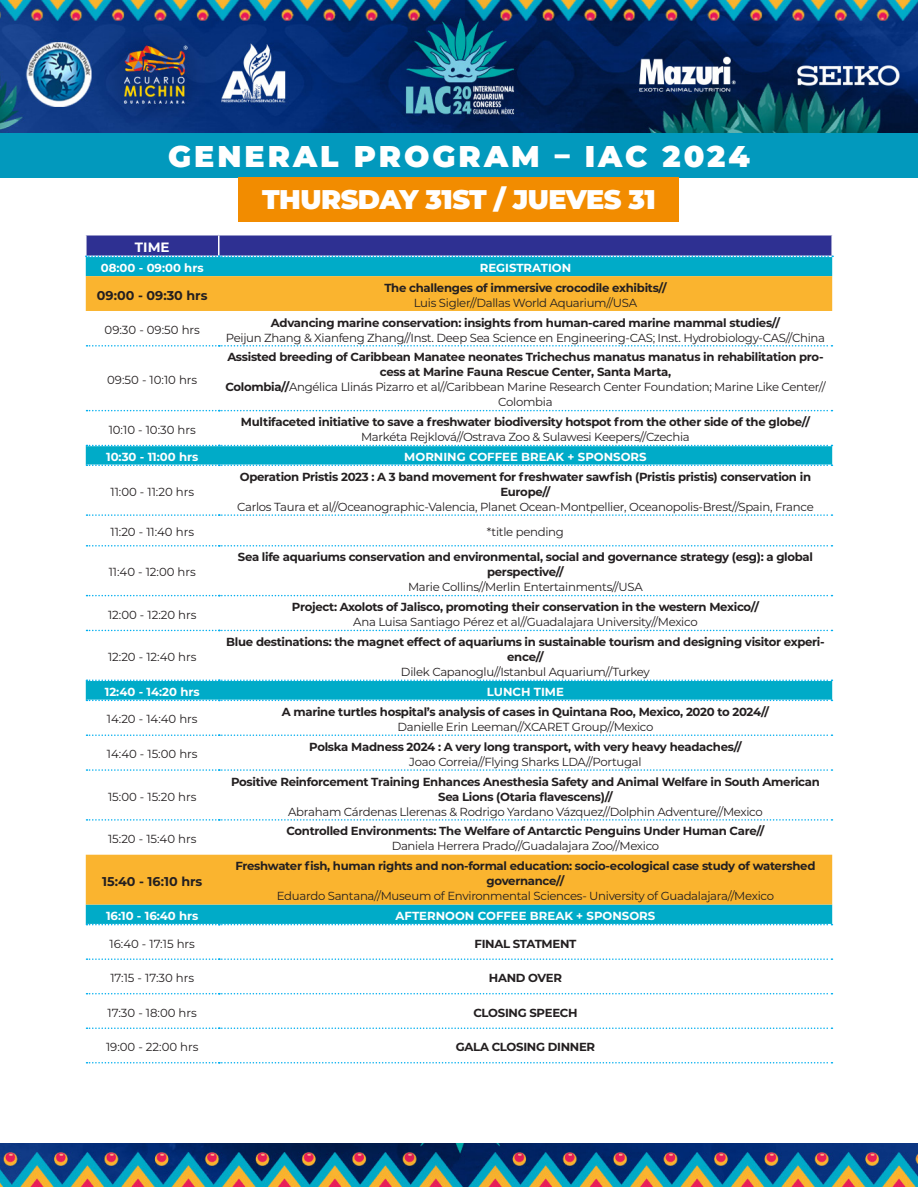
<style>
.page{position:relative;width:918px;height:1188px;background:#fff}
.page>*{position:absolute;margin:0;border:0;box-sizing:border-box;transform-origin:0 0}
.t1{font:900 30px "Montserrat";letter-spacing:.1em;color:#fff}
.t2{font:900 27px "Montserrat";letter-spacing:-.02em;color:#fff}
.t3{font:700 13.5px "Montserrat";color:#fff}
.t4{font:700 12.75px "Montserrat";color:#231f20}
.t5{font:700 11.7px/15px "Montserrat";letter-spacing:-.025em;color:#231f20;text-align:center}
.t6{font:11.7px/15px "Montserrat";letter-spacing:-.025em;color:#231f20;text-align:center}
.t7{font:11.7px "Montserrat";color:#231f20}
.t8{font:700 11.7px "Montserrat";color:#fff}
.s1{font-weight:700}
</style>
<div class="page">
<div style="left:86px;top:257px;width:746px;height:668px;background:#00abc8"></div>
<svg style="left:86px;top:276px;width:746px;height:629px"></svg>
<svg style="left:87px;top:514px;width:745px;height:2px"></svg>
<svg style="left:87px;top:545px;width:745px;height:2px"></svg>
<svg style="left:87px;top:595px;width:745px;height:1px"></svg>
<svg style="left:87px;top:630px;width:745px;height:1px"></svg>
<svg style="left:87px;top:700px;width:745px;height:1px"></svg>
<svg style="left:87px;top:734px;width:745px;height:2px"></svg>
<svg style="left:87px;top:769px;width:745px;height:2px"></svg>
<svg style="left:87px;top:819px;width:745px;height:2px"></svg>
<svg style="left:87px;top:958px;width:745px;height:2px"></svg>
<svg style="left:87px;top:993px;width:745px;height:1px"></svg>
<svg style="left:87px;top:1027px;width:745px;height:2px"></svg>
<svg style="left:87px;top:1062px;width:745px;height:2px"></svg>
<svg style="left:87px;top:924px;width:745px;height:1px"></svg>
<svg style="left:87px;top:345px;width:745px;height:2px"></svg>
<svg style="left:87px;top:410px;width:745px;height:1px"></svg>
<svg style="left:87px;top:445px;width:745px;height:1px"></svg>
<svg style="left:87px;top:465px;width:745px;height:1px"></svg>
<svg style="left:87px;top:680px;width:745px;height:1px"></svg>
<svg style="left:86px;top:235px;width:747px;height:22px"></svg>
<img style="left:0;top:1144px;width:918px;height:43px">
<img style="left:0;top:1px;width:918px;height:132px">
<div style="left:0;top:134px;width:918px;height:44px;background:#0299bd"></div>
<div style="left:239px;top:178px;width:440px;height:44px;background:#f28c00"></div>
<p class="t1" style="left:168px;top:134px;width:583px">GENERAL PROGRAM – IAC 2024</p>
<p class="t2" style="left:262px;top:179px;width:395px">THURSDAY 31ST / JUEVES 31</p>
<p class="t3" style="left:135px;top:238px;width:36px">TIME</p>
<p class="t8" style="left:101px;top:259px;width:104px">08:00 - 09:00 hrs</p>
<p class="t8" style="left:480px;top:259px;width:93px">REGISTRATION</p>
<p class="t4" style="left:97px;top:286px;width:112px">09:00 - 09:30 hrs</p>
<p class="t5" style="left:384px;top:279px;width:284px">The challenges of immersive crocodile exhibits//</p>
<p class="t6" style="left:414px;top:295px;width:225px">Luis Sigler//Dallas World Aquarium//USA</p>
<p class="t7" style="left:105px;top:322px;width:97px">09:30 - 09:50 hrs</p>
<p class="t7" style="left:107px;top:372px;width:92px">09:50 - 10:10 hrs</p>
<p class="t7" style="left:109px;top:422px;width:89px">10:10 - 10:30 hrs</p>
<p class="t5" style="left:271px;top:314px;width:511px">Advancing marine conservation: insights from human-cared marine mammal studies//</p>
<p class="t6" style="left:226px;top:329px;width:601px">Peijun Zhang &amp; Xianfeng Zhang//Inst. Deep Sea Science en Engineering-CAS; Inst. Hydrobiology-CAS//China</p>
<p class="t5" style="left:227px;top:349px;width:598px">Assisted breeding of Caribbean Manatee neonates Trichechus manatus manatus in rehabilitation pro&shy;cess at Marine Fauna Rescue Center, Santa Marta,</p>
<p class="t6" style="left:225px;top:379px;width:602px"><span class="s1">Colombia//</span>Angélica Llinás Pizarro et al//Caribbean Marine Research Center Foundation; Marine Like Center//<br>Colombia</p>
<p class="t5" style="left:241px;top:414px;width:571px">Multifaceted initiative to save a freshwater biodiversity hotspot from the other side of the globe//</p>
<p class="t6" style="left:361px;top:429px;width:330px">Markéta Rejklová//Ostrava Zoo &amp; Sulawesi Keepers//Czechia</p>
<p class="t8" style="left:106px;top:448px;width:94px">10:30 - 11:00 hrs</p>
<p class="t8" style="left:404px;top:448px;width:244px">MORNING COFFEE BREAK + SPONSORS</p>
<p class="t7" style="left:110px;top:484px;width:85px">11:00 - 11:20 hrs</p>
<p class="t5" style="left:240px;top:469px;width:573px">Operation Pristis 2023 : A 3 band movement for freshwater sawfish (Pristis pristis) conservation in<br>Europe//</p>
<p class="t6" style="left:237px;top:499px;width:578px">Carlos Taura et al//Oceanographic-Valencia, Planet Ocean-Montpellier, Oceanopolis-Brest//Spain, France</p>
<p class="t7" style="left:110px;top:524px;width:85px">11:20 - 11:40 hrs</p>
<p class="t6" style="left:487px;top:524px;width:78px">*title pending</p>
<p class="t7" style="left:109px;top:564px;width:89px">11:40 - 12:00 hrs</p>
<p class="t5" style="left:238px;top:549px;width:577px">Sea life aquariums conservation and environmental, social and governance strategy (esg): a global perspective//</p>
<p class="t6" style="left:408px;top:579px;width:236px">Marie Collins//Merlin Entertainments//USA</p>
<p class="t7" style="left:108px;top:607px;width:90px">12:00 - 12:20 hrs</p>
<p class="t7" style="left:108px;top:649px;width:90px">12:20 - 12:40 hrs</p>
<p class="t5" style="left:292px;top:599px;width:469px">Project: Axolots of Jalisco, promoting their conservation in the western Mexico//</p>
<p class="t6" style="left:353px;top:614px;width:346px">Ana Luisa Santiago Pérez et al//Guadalajara University//Mexico</p>
<p class="t5" style="left:226px;top:634px;width:600px">Blue destinations: the magnet effect of aquariums in sustainable tourism and designing visitor experi&shy;ence//</p>
<p class="t6" style="left:401px;top:664px;width:251px">Dilek Capanoglu//Istanbul Aquarium//Turkey</p>
<p class="t8" style="left:105px;top:683px;width:96px">12:40 - 14:20 hrs</p>
<p class="t8" style="left:487px;top:683px;width:79px">LUNCH TIME</p>
<p class="t7" style="left:107px;top:711px;width:92px">14:20 - 14:40 hrs</p>
<p class="t5" style="left:282px;top:704px;width:489px">A marine turtles hospital’s analysis of cases in Quintana Roo, Mexico, 2020 to 2024//</p>
<p class="t6" style="left:397px;top:719px;width:258px">Danielle Erin Leeman//XCARET Group//Mexico</p>
<p class="t7" style="left:107px;top:746px;width:92px">14:40 - 15:00 hrs</p>
<p class="t7" style="left:108px;top:788px;width:90px">15:00 - 15:20 hrs</p>
<p class="t7" style="left:108px;top:831px;width:90px">15:20 - 15:40 hrs</p>
<p class="t4" style="left:102px;top:872px;width:102px">15:40 - 16:10 hrs</p>
<p class="t5" style="left:309px;top:739px;width:434px">Polska Madness 2024 : A very long transport, with very heavy headaches//</p>
<p class="t6" style="left:409px;top:754px;width:234px">Joao Correia//Flying Sharks LDA//Portugal</p>
<p class="t5" style="left:231px;top:773px;width:590px">Positive Reinforcement Training Enhances Anesthesia Safety and Animal Welfare in South American<br>Sea Lions (Otaria flavescens)//</p>
<p class="t6" style="left:288px;top:804px;width:476px">Abraham Cárdenas Llerenas &amp; Rodrigo Yardano Vázquez//Dolphin Adventure//Mexico</p>
<p class="t5" style="left:286px;top:823px;width:480px">Controlled Environments: The Welfare of Antarctic Penguins Under Human Care//</p>
<p class="t6" style="left:392px;top:838px;width:269px">Daniela Herrera Prado//Guadalajara Zoo//Mexico</p>
<p class="t5" style="left:236px;top:858px;width:581px">Freshwater fish, human rights and non-formal education: socio-ecological case study of watershed governance//</p>
<p class="t6" style="left:277px;top:888px;width:499px">Eduardo Santana//Museum of Environmental Sciences- University of Guadalajara//Mexico</p>
<p class="t8" style="left:106px;top:908px;width:94px">16:10 - 16:40 hrs</p>
<p class="t8" style="left:396px;top:908px;width:261px">AFTERNOON COFFEE BREAK + SPONSORS</p>
<p class="t7" style="left:110px;top:935px;width:87px">16:40 - 17:15 hrs</p>
<p class="t5" style="left:475px;top:935px;width:103px">FINAL STATMENT</p>
<p class="t7" style="left:110px;top:970px;width:85px">17:15 - 17:30 hrs</p>
<p class="t5" style="left:489px;top:970px;width:75px">HAND OVER</p>
<p class="t7" style="left:108px;top:1004px;width:91px">17:30 - 18:00 hrs</p>
<p class="t5" style="left:473px;top:1004px;width:106px">CLOSING SPEECH</p>
<p class="t7" style="left:106px;top:1039px;width:94px">19:00 - 22:00 hrs</p>
<p class="t5" style="left:456px;top:1039px;width:141px">GALA CLOSING DINNER</p>
</div>
